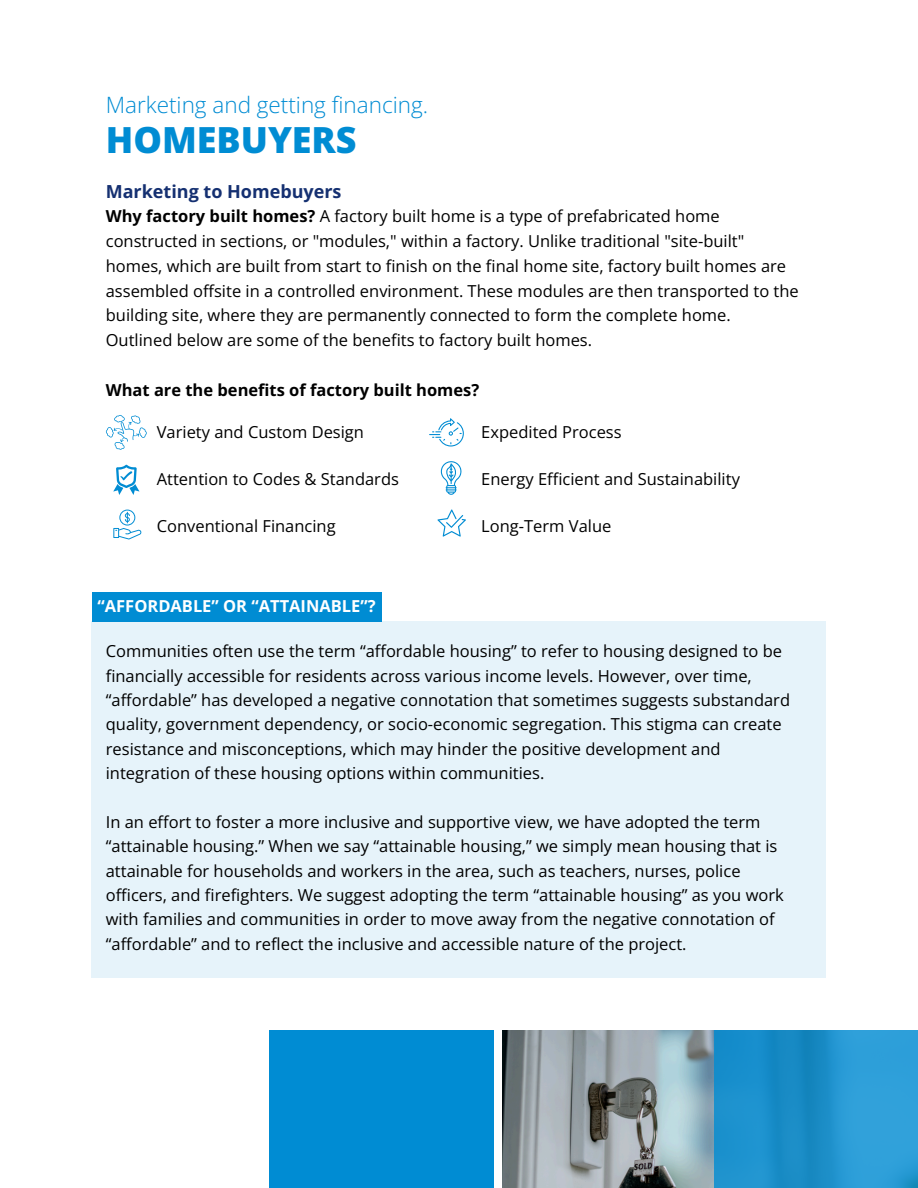
<style>
.page{position:relative;width:918px;height:1188px;background:#fff}
.page>*{position:absolute;margin:0;border:0;box-sizing:border-box;transform-origin:0 0}
.t1{font:800 36px "Open Sans";color:#008cd3}
.t2{font:300 22.5px "Open Sans";color:#008cd3}
.t3{font:700 18px "Open Sans";color:#153071}
.t4{font:16.5px/24.5px "Open Sans";color:#000}
.t5{font:700 16.5px "Open Sans";color:#000}
.t6{font:700 16.5px "Open Sans";color:#fff}
.s1{font-weight:700}
</style>
<div class="page">
<div style="left:269px;top:1030px;width:225px;height:158px;background:#008cd3"></div>
<img style="left:502px;top:1030px;width:212px;height:158px">
<svg style="left:714px;top:1030px;width:204px;height:158px;background:#2194ce"></svg>
<svg style="left:106px;top:415px;width:41px;height:35px"></svg>
<svg style="left:429px;top:418px;width:35px;height:28px"></svg>
<svg style="left:441px;top:461px;width:20px;height:34px"></svg>
<svg style="left:113px;top:465px;width:26px;height:30px"></svg>
<svg style="left:113px;top:510px;width:28px;height:30px"></svg>
<svg style="left:438px;top:509px;width:28px;height:27px"></svg>
<div style="left:92px;top:621px;width:734px;height:357px;background:#e6f3fa"></div>
<div style="left:92px;top:592px;width:289px;height:29px;background:#008cd3"></div>
<h1 class="t2" style="left:106px;top:89px;width:324px">Marketing and getting financing.</h1>
<h1 class="t1" style="left:106px;top:114px;width:252px">HOMEBUYERS</h1>
<p class="t3" style="left:106px;top:178px;width:237px">Marketing to Homebuyers</p>
<p class="t4" style="left:106px;top:204px;width:695px"><span class="s1">Why factory built homes?</span> A factory built home is a type of prefabricated home constructed in sections, or "modules," within a factory. Unlike traditional "site-built" homes, which are built from start to finish on the final home site, factory built homes are assembled offsite in a controlled environment. These modules are then transported to the building site, where they are permanently connected to form the complete home.<br>Outlined below are some of the benefits to factory built homes.</p>
<h3 class="t5" style="left:106px;top:378px;width:375px">What are the benefits of factory built homes?</h3>
<p class="t4" style="left:157px;top:419px;width:209px">Variety and Custom Design</p>
<p class="t4" style="left:157px;top:467px;width:244px">Attention to Codes &amp; Standards</p>
<p class="t4" style="left:157px;top:514px;width:180px">Conventional Financing</p>
<p class="t4" style="left:481px;top:419px;width:142px">Expedited Process</p>
<p class="t4" style="left:481px;top:467px;width:260px">Energy Efficient and Sustainability</p>
<p class="t4" style="left:481px;top:514px;width:132px">Long-Term Value</p>
<p class="t6" style="left:98px;top:595px;width:280px">“AFFORDABLE” OR “ATTAINABLE”?</p>
<p class="t4" style="left:106px;top:639px;width:686px">Communities often use the term “affordable housing” to refer to housing designed to be financially accessible for residents across various income levels. However, over time, “affordable” has developed a negative connotation that sometimes suggests substandard quality, government dependency, or socio-economic segregation. This stigma can create resistance and misconceptions, which may hinder the positive development and integration of these housing options within communities.</p>
<p class="t4" style="left:106px;top:809px;width:679px">In an effort to foster a more inclusive and supportive view, we have adopted the term “attainable housing.” When we say “attainable housing,” we simply mean housing that is attainable for households and workers in the area, such as teachers, nurses, police officers, and firefighters. We suggest adopting the term “attainable housing” as you work with families and communities in order to move away from the negative connotation of “affordable” and to reflect the inclusive and accessible nature of the project.</p>
</div>
